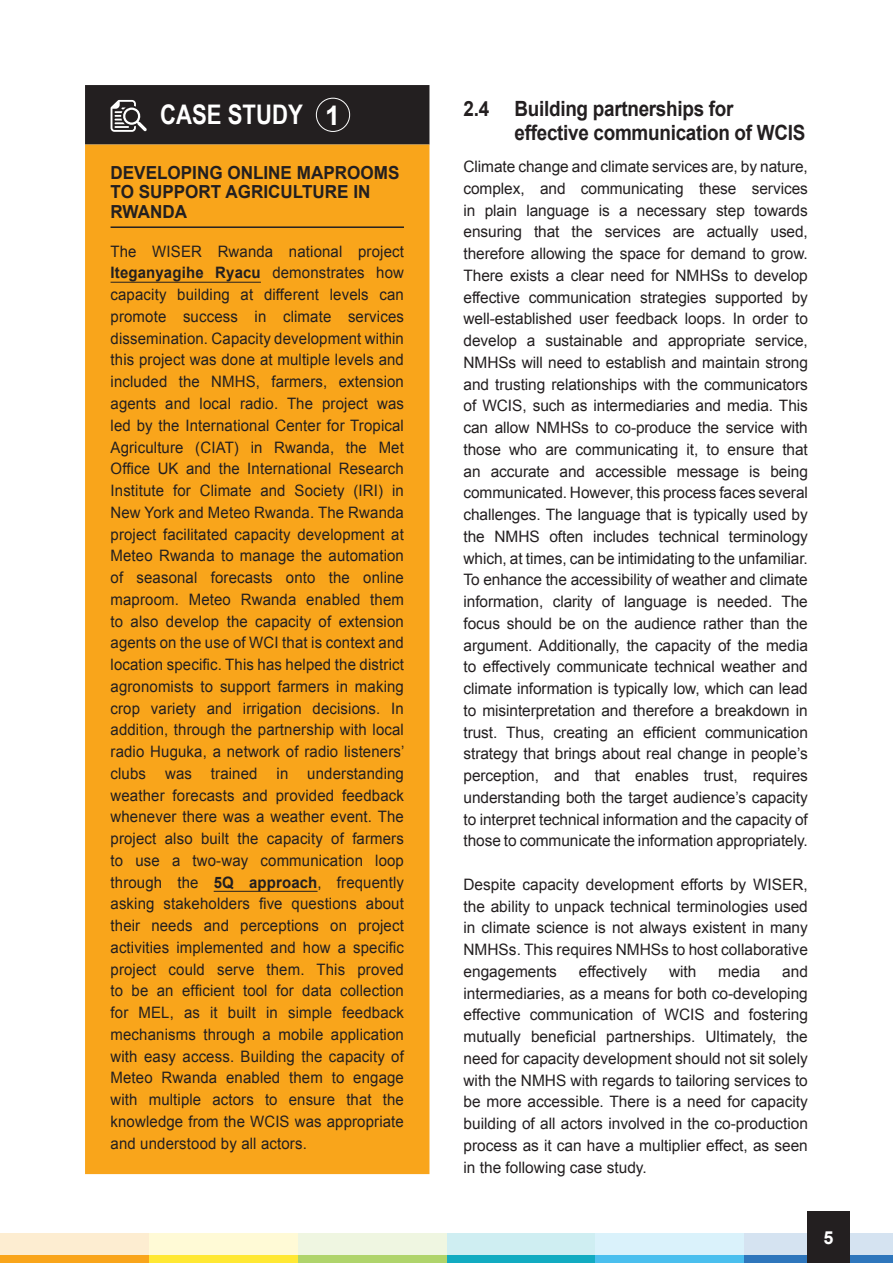
<style>
.page{position:relative;width:893px;height:1263px;background:#fff}
.page>*{position:absolute;margin:0;border:0;box-sizing:border-box;transform-origin:0 0}
.t1{font:700 27px "Arial Narrow";color:#fff}
.t2{font:700 21px/24px "Arial";letter-spacing:-.015em;color:#231f20;scale:.9 1}
.t3{font:700 18px/19.5px "Arial";color:#231f20;scale:.95 1}
.t4{font:700 18px "Arial";color:#fff}
.t5{font:15.75px/21.8px "Arial";color:#231f20;text-align:justify}
.t6{font:15.75px/21.8px "Arial";color:#231f20;text-align:justify;scale:.95 1}
.s1{font-family:"Arial"}
.s2{font-weight:700}
</style>
<div class="page">
<div style="left:85px;top:145px;width:344px;height:1029px;background:#f9a51b"></div>
<svg style="left:85px;top:85px;width:344px;height:60px;background:#2a2626"></svg>
<div style="left:316px;top:98px;width:34px;height:34px;border:1px solid #fff;border-radius:50%"></div>
<hr style="left:111px;top:226px;width:293px;height:2px;background:#231f20">
<hr style="left:111px;top:282px;width:150px;height:1px;background:#231f20">
<hr style="left:214px;top:891px;width:104px;height:1px;background:#231f20">
<div style="left:595px;top:1233px;width:149px;height:30px;background:#4abfee"></div>
<div style="left:446px;top:1233px;width:149px;height:30px;background:#12abc1"></div>
<div style="left:298px;top:1233px;width:148px;height:30px;background:#afd46b"></div>
<div style="left:149px;top:1233px;width:149px;height:30px;background:#ffe834"></div>
<div style="left:0;top:1233px;width:149px;height:30px;background:#f9a51b"></div>
<div style="left:744px;top:1233px;width:149px;height:30px;background:#2e76bc"></div>
<svg style="left:1px;top:1233px;width:892px;height:21px;background:#e7f0e5"></svg>
<svg style="left:0;top:1233px;width:1px;height:21px"></svg>
<div style="left:807px;top:1212px;width:43px;height:51px;background:#231f20"></div>
<h1 class="t1" style="left:160px;top:94px;width:181px">CASE STUDY <span class="s1">1</span></h1>
<p class="t3" style="left:111px;top:163px;width:306px">DEVELOPING ONLINE MAPROOMS<br>TO SUPPORT AGRICULTURE IN<br>RWANDA</p>
<p class="t6" style="left:111px;top:240px;width:311px">The WISER Rwanda national project <span class="s2">Iteganyagihe Ryacu</span> demonstrates how capacity building at different levels can promote success in climate services dissemination. Capacity development within this project was done at multiple levels and included the NMHS, farmers, extension agents and local radio. The project was led by the International Center for Tropical Agriculture (CIAT) in Rwanda, the Met Office UK and the International Research Institute for Climate and Society (IRI) in New York and Meteo Rwanda. The Rwanda project facilitated capacity development at Meteo Rwanda to manage the automation of seasonal forecasts onto the online maproom. Meteo Rwanda enabled them to also develop the capacity of extension agents on the use of WCI that is context and location specific. This has helped the district agronomists to support farmers in making crop variety and irrigation decisions. In addition, through the partnership with local radio Huguka, a network of radio listeners’ clubs was trained in understanding weather forecasts and provided feedback whenever there was a weather event. The project also built the capacity of farmers to use a two-way communication loop through the <span class="s2">5Q approach</span>, frequently asking stakeholders five questions about their needs and perceptions on project activities implemented and how a specific project could serve them. This proved to be an efficient tool for data collection for MEL, as it built in simple feedback mechanisms through a mobile application with easy access. Building the capacity of Meteo Rwanda enabled them to engage with multiple actors to ensure that the knowledge from the WCIS was appropriate and understood by all actors.</p>
<h2 class="t2" style="left:514px;top:97px;width:325px;text-indent:-51px">2.4 Building partnerships for effective communication of WCIS</h2>
<p class="t5" style="left:463px;top:156px;width:346px">Climate change and climate services are, by nature, complex, and communicating these services in plain language is a necessary step towards ensuring that the services are actually used, therefore allowing the space for demand to grow.<br>There exists a clear need for NMHSs to develop effective communication strategies supported by well-established user feedback loops. In order to develop a sustainable and appropriate service, NMHSs will need to establish and maintain strong and trusting relationships with the communicators of WCIS, such as intermediaries and media. This can allow NMHSs to co-produce the service with those who are communicating it, to ensure that an accurate and accessible message is being communicated. However, this process faces several challenges. The language that is typically used by the NMHS often includes technical terminology which, at times, can be intimidating to the unfamiliar.<br>To enhance the accessibility of weather and climate information, clarity of language is needed. The focus should be on the audience rather than the argument. Additionally, the capacity of the media to effectively communicate technical weather and climate information is typically low, which can lead to misinterpretation and therefore a breakdown in trust. Thus, creating an efficient communication strategy that brings about real change in people’s perception, and that enables trust, requires understanding both the target audience’s capacity to interpret technical information and the capacity of those to communicate the information appropriately.</p>
<p class="t5" style="left:463px;top:874px;width:346px">Despite capacity development efforts by WISER, the ability to unpack technical terminologies used in climate science is not always existent in many NMHSs. This requires NMHSs to host collaborative engagements</p>
<p class="t5" style="left:579px;top:961px;width:70px">effectively</p>
<p class="t5" style="left:669px;top:961px;width:29px">with</p>
<p class="t5" style="left:718px;top:961px;width:44px">media</p>
<p class="t5" style="left:463px;top:961px;width:346px;text-indent:319px">and intermediaries, as a means for both co-developing effective communication of WCIS and fostering mutually beneficial partnerships. Ultimately, the need for capacity development should not sit solely with the NMHS with regards to tailoring services to be more accessible. There is a need for capacity building of all actors involved in the co-production process as it can have a multiplier effect, as seen in the following case study.</p>
<p class="t4" style="left:823px;top:1226px;width:12px">5</p>
</div>
